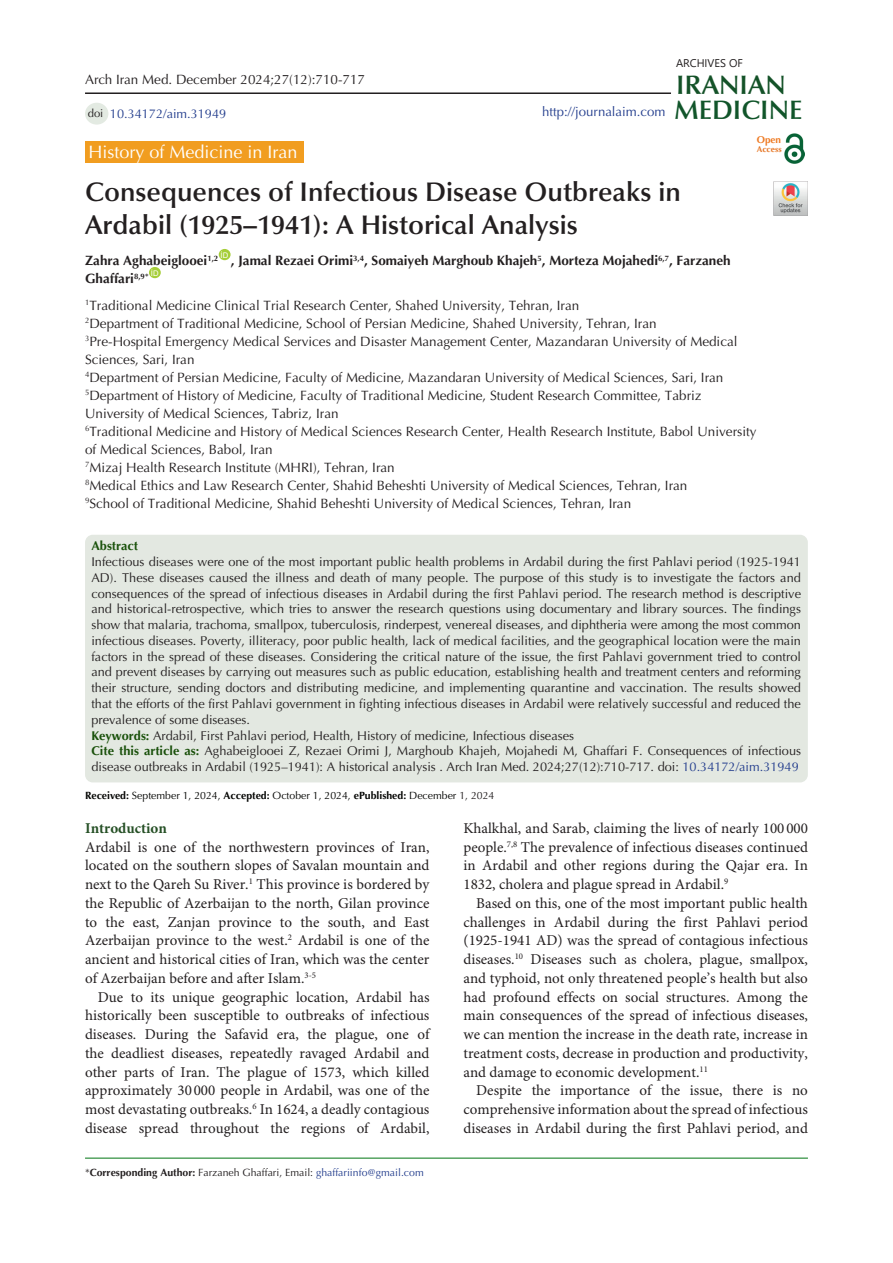
<style>
.page{position:relative;width:893px;height:1263px;background:#fff}
.page>*{position:absolute;margin:0;border:0;box-sizing:border-box;transform-origin:0 0}
.t1{font:600 27px/33px "Optima LT Std";color:#231f20}
.t2{font:600 26.85px "Optima LT Std";color:#11552a}
.t3{font:600 26.85px "Optima LT Std";color:#145228}
.t4{font:18px "Optima LT Std";color:#fff}
.t5{font:15px/18.8px "Minion Pro";color:#231f20;text-align:justify}
.t6{font:700 15px "Minion Pro";color:#265026}
.t7{font:13.5px/18px "Optima LT Std";color:#231f20}
.t8{font:700 13.5px "Optima LT Std";color:#231f20}
.t9{font:13.2px "Optima LT Std";color:#253f8e}
.t10{font:12.75px/15.8px "Optima LT Std";color:#231f20;text-align:justify}
.t11{font:12.75px "Optima LT Std";color:#253f8e}
.t12{font:700 12.75px "Optima LT Std";color:#19510a}
.t13{font:11.25px "Optima LT Std";color:#231f20}
.t14{font:11.1px "Segoe UI";color:#231f20}
.t15{font:10.5px "Optima LT Std";color:#040503}
.t16{font:10.5px "Optima LT Std";color:#231f20}
.t17{font:700 9.9px "Optima LT Std";color:#ee7a23}
.t18{font:700 8.4px "Optima LT Std";color:#e67625}
.t19{font:7.8px "Arial";color:#fff}
.s1{font-weight:700;color:#19510a}
.s2{font-weight:700;color:#19500a}
.s3{color:#253f8e}
.s4{font-weight:700}
.s5{color:#231f20}
</style>
<div class="page">
<hr style="left:85px;top:1158px;width:723px;height:1px;background:#007513">
<div style="left:85px;top:141px;width:219px;height:22px;background:#f19d20"></div>
<div style="left:219px;top:249px;width:12px;height:11px;background:#a6ce39;border-radius:50%"></div>
<div style="left:149px;top:267px;width:12px;height:11px;background:#a6ce39;border-radius:50%"></div>
<div style="left:85px;top:103px;width:23px;height:22px;background:#e3eae2;border-radius:50%"></div>
<hr style="left:85px;top:92px;width:586px;height:2px;background:#231f20">
<img style="left:785px;top:133px;width:19px;height:31px">
<img style="left:774px;top:182px;width:34px;height:34px">
<div style="left:85px;top:535px;width:723px;height:247px;background:#e3e8e1;border-radius:8px"></div>
<p class="t7" style="left:85px;top:71px;width:282px">Arch Iran Med. December 2024;27(12):710-717</p>
<p class="t13" style="left:88px;top:106px;width:17px">doi</p>
<p class="t11" style="left:110px;top:106px;width:118px">10.34172/aim.31949</p>
<p class="t9" style="left:542px;top:104px;width:125px">http://journalaim.com</p>
<p class="t14" style="left:676px;top:52px;width:68px">ARCHIVES OF</p>
<p class="t3" style="left:676px;top:69px;width:111px">IRANIAN</p>
<p class="t2" style="left:674px;top:94px;width:130px">MEDICINE</p>
<p class="t17" style="left:757px;top:134px;width:26px">Open</p>
<p class="t18" style="left:757px;top:144px;width:26px">Access</p>
<p class="t4" style="left:89px;top:141px;width:210px">History of Medicine in Iran</p>
<p class="t1" style="left:85px;top:176px;width:598px">Consequences of Infectious Disease Outbreaks in<br>Ardabil (1925–1941): A Historical Analysis</p>
<p class="t8" style="left:85px;top:253px;width:135px">Zahra Aghabeiglooei<sup>1,2</sup></p>
<p class="t19" style="left:221px;top:250px;width:9px">ID</p>
<p class="t8" style="left:231px;top:253px;width:501px">, Jamal Rezaei Orimi<sup>3,4</sup>, Somaiyeh Marghoub Khajeh<sup>5</sup>, Morteza Mojahedi<sup>6,7</sup>, Farzaneh</p>
<p class="t19" style="left:151px;top:268px;width:9px">ID</p>
<p class="t7" style="left:85px;top:296px;width:496px"><sup>1</sup>Traditional Medicine Clinical Trial Research Center, Shahed University, Tehran, Iran</p>
<p class="t7" style="left:85px;top:314px;width:573px"><sup>2</sup>Department of Traditional Medicine, School of Persian Medicine, Shahed University, Tehran, Iran</p>
<p class="t7" style="left:85px;top:332px;width:654px"><sup>3</sup>Pre-Hospital Emergency Medical Services and Disaster Management Center, Mazandaran University of Medical<br>Sciences, Sari, Iran</p>
<p class="t7" style="left:85px;top:368px;width:640px"><sup>4</sup>Department of Persian Medicine, Faculty of Medicine, Mazandaran University of Medical Sciences, Sari, Iran</p>
<p class="t7" style="left:85px;top:386px;width:618px"><sup>5</sup>Department of History of Medicine, Faculty of Traditional Medicine, Student Research Committee, Tabriz<br>University of Medical Sciences, Tabriz, Iran</p>
<p class="t7" style="left:85px;top:422px;width:673px"><sup>6</sup>Traditional Medicine and History of Medical Sciences Research Center, Health Research Institute, Babol University of Medical Sciences, Babol, Iran</p>
<p class="t7" style="left:85px;top:458px;width:311px"><sup>7</sup>Mizaj Health Research Institute (MHRI), Tehran, Iran</p>
<p class="t7" style="left:85px;top:476px;width:604px"><sup>8</sup>Medical Ethics and Law Research Center, Shahid Beheshti University of Medical Sciences, Tehran, Iran</p>
<p class="t7" style="left:85px;top:494px;width:548px"><sup>9</sup>School of Traditional Medicine, Shahid Beheshti University of Medical Sciences, Tehran, Iran</p>
<p class="t8" style="left:85px;top:271px;width:65px">Ghaffari<sup>8,9*</sup></p>
<p class="t12" style="left:91px;top:539px;width:48px">Abstract</p>
<p class="t10" style="left:91px;top:554px;width:711px">Infectious diseases were one of the most important public health problems in Ardabil during the first Pahlavi period (1925-1941<br>AD). These diseases caused the illness and death of many people. The purpose of this study is to investigate the factors and consequences of the spread of infectious diseases in Ardabil during the first Pahlavi period. The research method is descriptive and historical-retrospective, which tries to answer the research questions using documentary and library sources. The findings show that malaria, trachoma, smallpox, tuberculosis, rinderpest, venereal diseases, and diphtheria were among the most common infectious diseases. Poverty, illiteracy, poor public health, lack of medical facilities, and the geographical location were the main factors in the spread of these diseases. Considering the critical nature of the issue, the first Pahlavi government tried to control and prevent diseases by carrying out measures such as public education, establishing health and treatment centers and reforming their structure, sending doctors and distributing medicine, and implementing quarantine and vaccination. The results showed that the efforts of the first Pahlavi government in fighting infectious diseases in Ardabil were relatively successful and reduced the prevalence of some diseases.</p>
<p class="t10" style="left:91px;top:727px;width:484px"><span class="s1">Keywords:</span> Ardabil, First Pahlavi period, Health, History of medicine, Infectious diseases</p>
<p class="t10" style="left:91px;top:743px;width:711px"><span class="s2">Cite this article as:</span> Aghabeiglooei Z, Rezaei Orimi J, Marghoub Khajeh, Mojahedi M, Ghaffari F. Consequences of infectious disease outbreaks in Ardabil (1925–1941): A historical analysis . Arch Iran Med. 2024;27(12):710-717. doi: <span class="s3">10.34172/aim.31949</span></p>
<p class="t15" style="left:85px;top:789px;width:411px"><span class="s4">Received:</span> September 1, 2024, <span class="s4">Accepted:</span> October 1, 2024, <span class="s4">ePublished:</span> December <span class="s5">1, 2024</span></p>
<p class="t6" style="left:85px;top:817px;width:83px">Introduction</p>
<p class="t5" style="left:85px;top:838px;width:346px">Ardabil is one of the northwestern provinces of Iran, located on the southern slopes of Savalan mountain and next to the Qareh Su River.<sup>1</sup> This province is bordered by the Republic of Azerbaijan to the north, Gilan province to the east, Zanjan province to the south, and East Azerbaijan province to the west.<sup>2</sup> Ardabil is one of the ancient and historical cities of Iran, which was the center of Azerbaijan before and after Islam.<sup>3-5</sup></p>
<p class="t5" style="left:85px;top:988px;width:346px;text-indent:13px">Due to its unique geographic location, Ardabil has historically been susceptible to outbreaks of infectious diseases. During the Safavid era, the plague, one of the deadliest diseases, repeatedly ravaged Ardabil and other parts of Iran. The plague of 1573, which killed approximately 30 000 people in Ardabil, was one of the most devastating outbreaks.<sup>6</sup> In 1624, a deadly contagious disease spread throughout the regions of Ardabil,</p>
<p class="t16" style="left:85px;top:1166px;width:340px">*<span class="s4">Corresponding Author:</span> Farzaneh Ghaffari, Email: <span class="s3">ghaffariinfo@gmail.com</span></p>
<p class="t5" style="left:463px;top:819px;width:346px">Khalkhal, and Sarab, claiming the lives of nearly 100 000 people.<sup>7,8</sup> The prevalence of infectious diseases continued in Ardabil and other regions during the Qajar era. In 1832, cholera and plague spread in Ardabil.<sup>9</sup></p>
<p class="t5" style="left:463px;top:894px;width:346px;text-indent:13px">Based on this, one of the most important public health challenges in Ardabil during the first Pahlavi period (1925-1941 AD) was the spread of contagious infectious diseases.<sup>10</sup> Diseases such as cholera, plague, smallpox, and typhoid, not only threatened people’s health but also had profound effects on social structures. Among the main consequences of the spread of infectious diseases, we can mention the increase in the death rate, increase in treatment costs, decrease in production and productivity, and damage to economic development.<sup>11</sup></p>
<p class="t5" style="left:463px;top:1082px;width:346px;text-indent:13px">Despite the importance of the issue, there is no comprehensive information about the spread of infectious diseases in Ardabil during the first Pahlavi period, and</p>
</div>
